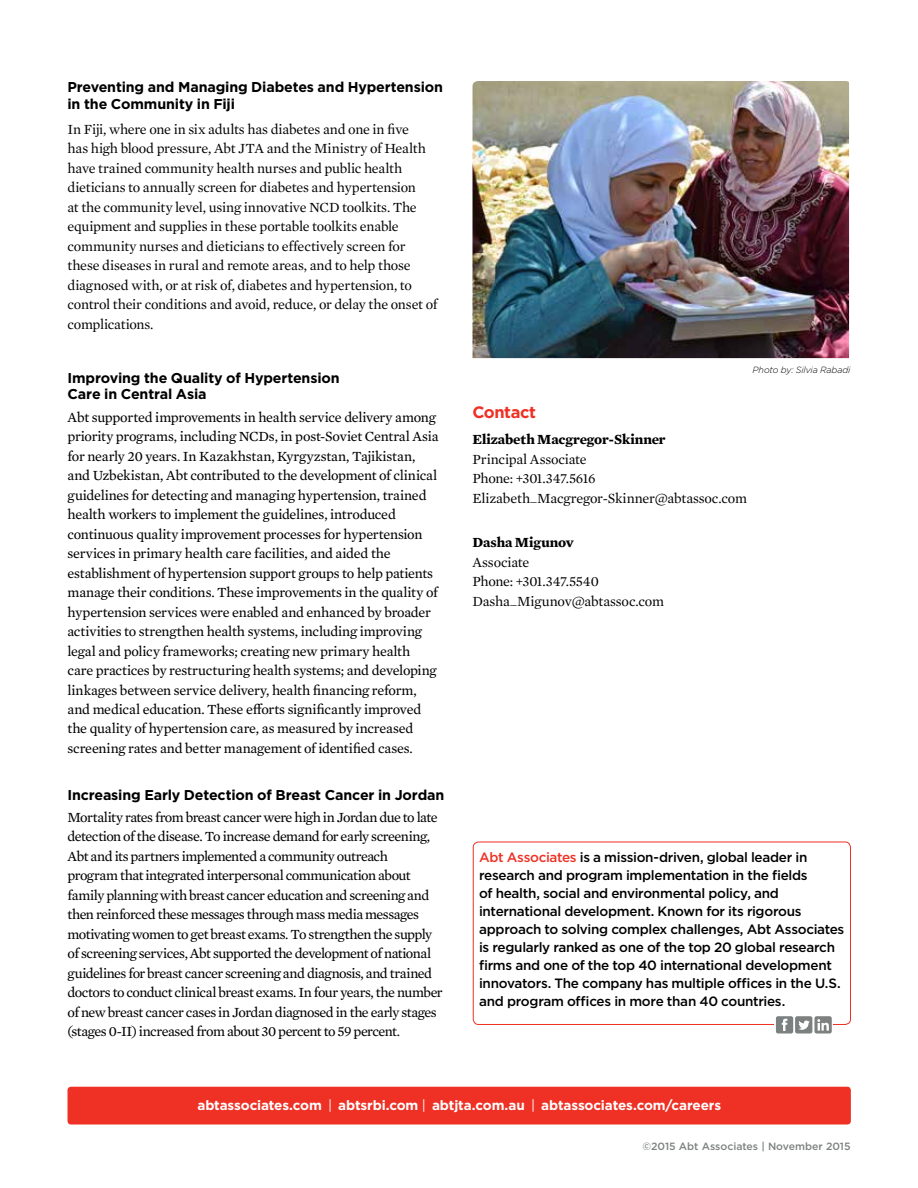
<style>
.page{position:relative;width:918px;height:1188px;background:#fff}
.page>*{position:absolute;margin:0;border:0;box-sizing:border-box;transform-origin:0 0}
.t1{font:700 16.5px "Gotham";letter-spacing:-.03em;color:#ee3124}
.t2{font:14.25px/19.5px "Mercury Text G2";letter-spacing:-.025em;color:#000}
.t3{font:14.25px/19.5px "Mercury Text G1";letter-spacing:-.015em;color:#000}
.t4{font:700 14.25px/16.5px "Gotham";letter-spacing:-.01em;color:#000}
.t5{font:700 14.25px "Mercury Text G1";letter-spacing:-.01em;color:#000}
.t6{font:500 13.5px/18px "Gotham";letter-spacing:-.025em;color:#000}
.t7{font:700 13.5px "Gotham";letter-spacing:-.01em;color:#fff}
.t8{font:500 10.5px "Gotham";color:#7c8180}
.t9{font:italic 300 9px "Gotham";letter-spacing:-.01em;color:#000}
.s1{color:#ee3124}
.s2{font-weight:400}
</style>
<div class="page">
<img style="left:472px;top:81px;width:377px;height:277px">
<div style="left:68px;top:1087px;width:783px;height:38px;background:#ee3124;border-radius:4px"></div>
<div style="left:473px;top:842px;width:378px;height:183px;border:1px solid #ee3124;border-radius:5px"></div>
<div style="left:775px;top:1020px;width:58px;height:9px;background:#fff"></div>
<svg style="left:776px;top:1016px;width:56px;height:18px"></svg>
<p class="t4" style="left:68px;top:79px;width:377px">Preventing and Managing Diabetes and Hypertension in the Community in Fiji</p>
<p class="t3" style="left:68px;top:119px;width:372px">In Fiji, where one in six adults has diabetes and one in five<br>has high blood pressure, Abt JTA and the Ministry of Health have trained community health nurses and public health dieticians to annually screen for diabetes and hypertension<br>at the community level, using innovative NCD toolkits. The equipment and supplies in these portable toolkits enable community nurses and dieticians to effectively screen for these diseases in rural and remote areas, and to help those diagnosed with, or at risk of, diabetes and hypertension, to control their conditions and avoid, reduce, or delay the onset of complications.</p>
<p class="t4" style="left:68px;top:370px;width:274px">Improving the Quality of Hypertension<br>Care in Central Asia</p>
<p class="t2" style="left:68px;top:406px;width:373px">Abt supported improvements in health service delivery among priority programs, including NCDs, in post-Soviet Central Asia for nearly 20 years. In Kazakhstan, Kyrgyzstan, Tajikistan, and Uzbekistan, Abt contributed to the development of clinical guidelines for detecting and managing hypertension, trained health workers to implement the guidelines, introduced continuous quality improvement processes for hypertension services in primary health care facilities, and aided the establishment of hypertension support groups to help patients manage their conditions. These improvements in the quality of hypertension services were enabled and enhanced by broader activities to strengthen health systems, including improving legal and policy frameworks; creating new primary health care practices by restructuring health systems; and developing linkages between service delivery, health financing reform, and medical education. These efforts significantly improved the quality of hypertension care, as measured by increased screening rates and better management of identified cases.</p>
<p class="t4" style="left:68px;top:786px;width:378px">Increasing Early Detection of Breast Cancer in Jordan</p>
<p class="t2" style="left:68px;top:807px;width:377px">Mortality rates from breast cancer were high in Jordan due to late detection of the disease. To increase demand for early screening, Abt and its partners implemented a community outreach<br>program that integrated interpersonal communication about family planning with breast cancer education and screening and then reinforced these messages through mass media messages motivating women to get breast exams. To strengthen the supply of screening services, Abt supported the development of national guidelines for breast cancer screening and diagnosis, and trained doctors to conduct clinical breast exams. In four years, the number of new breast cancer cases in Jordan diagnosed in the early stages (stages 0-II) increased from about 30 percent to 59 percent.</p>
<p class="t9" style="left:753px;top:364px;width:99px">Photo by: Silvia Rabadi</p>
<p class="t1" style="left:472px;top:401px;width:65px">Contact</p>
<p class="t5" style="left:472px;top:431px;width:195px">Elizabeth Macgregor-Skinner</p>
<p class="t3" style="left:472px;top:449px;width:276px">Principal Associate<br>Phone: +301.347.5616<br>Elizabeth_Macgregor-Skinner@abtassoc.com</p>
<p class="t5" style="left:472px;top:534px;width:103px">Dasha Migunov</p>
<p class="t3" style="left:472px;top:552px;width:193px">Associate<br>Phone: +301.347.5540<br>Dasha_Migunov@abtassoc.com</p>
<p class="t6" style="left:479px;top:848px;width:367px"><span class="s1">Abt Associates</span> is a mission-driven, global leader in research and program implementation in the fields<br>of health, social and environmental policy, and international development. Known for its rigorous approach to solving complex challenges, Abt Associates is regularly ranked as one of the top 20 global research firms and one of the top 40 international development innovators. The company has multiple offices in the U.S. and program offices in more than 40 countries.</p>
<p class="t7" style="left:197px;top:1096px;width:525px">abtassociates.com <span class="s2">|</span> abtsrbi.com <span class="s2">|</span> abtjta.com.au <span class="s2">|</span> abtassociates.com/careers</p>
<p class="t8" style="left:642px;top:1139px;width:210px">©2015 Abt Associates | November 2015</p>
</div>
